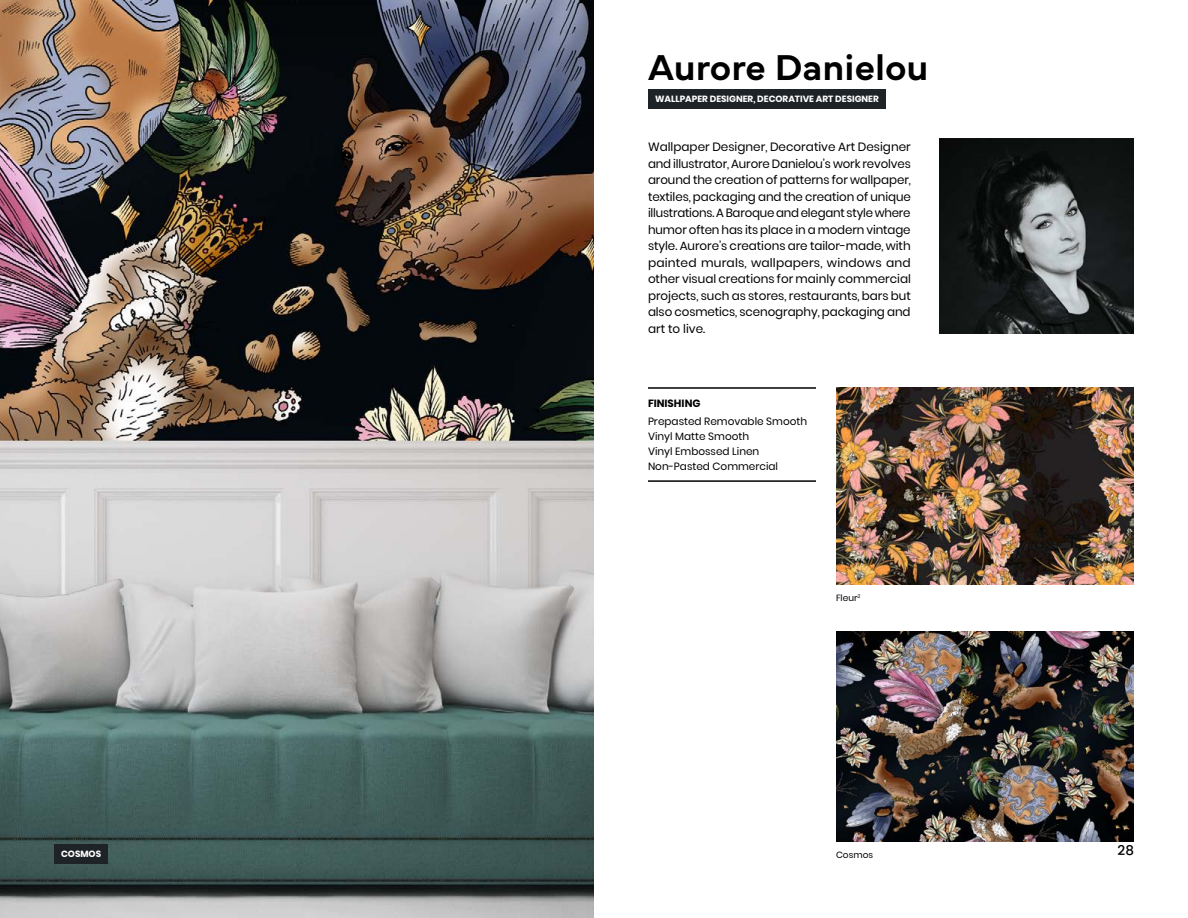
<style>
.page{position:relative;width:1188px;height:918px;background:#fff}
.page>*{position:absolute;margin:0;border:0;box-sizing:border-box;transform-origin:0 0}
.t1{font:600 37.5px "Mundial";color:#000}
.t2{font:500 13.5px "Poppins";color:#000}
.t3{font:12px/16.5px "Poppins";letter-spacing:-.005em;color:#000;text-align:justify}
.t4{font:10.5px/15px "Poppins";color:#000}
.t5{font:700 10.5px "Poppins";color:#000}
.t6{font:700 9px "Poppins";color:#fff}
.t7{font:9px "Poppins";color:#000}
</style>
<div class="page">
<img style="left:0;top:0;width:594px;height:918px">
<img style="left:940px;top:139px;width:194px;height:194px">
<img style="left:836px;top:387px;width:298px;height:198px">
<img style="left:836px;top:631px;width:298px;height:210px">
<div style="left:648px;top:90px;width:238px;height:19px;background:#1e2327"></div>
<div style="left:54px;top:845px;width:54px;height:19px;background:#1e2327"></div>
<hr style="left:648px;top:387px;width:168px;height:2px;background:#000">
<hr style="left:648px;top:480px;width:168px;height:2px;background:#000">
<p class="t6" style="left:61px;top:849px;width:42px">COSMOS</p>
<h1 class="t1" style="left:648px;top:38px;width:282px">Aurore Danielou</h1>
<p class="t6" style="left:655px;top:94px;width:225px">WALLPAPER DESIGNER, DECORATIVE ART DESIGNER</p>
<p class="t3" style="left:648px;top:139px;width:264px">Wallpaper Designer, Decorative Art Designer and illustrator, Aurore Danielou’s work revolves around the creation of patterns for wallpaper, textiles, packaging and the creation of unique illustrations. A Baroque and elegant style where humor often has its place in a modern vintage style. Aurore’s creations are tailor-made, with painted murals, wallpapers, windows and other visual creations for mainly commercial projects, such as stores, restaurants, bars but also cosmetics, scenography, packaging and art to live.</p>
<p class="t5" style="left:648px;top:397px;width:54px">FINISHING</p>
<p class="t4" style="left:648px;top:414px;width:161px">Prepasted Removable Smooth<br>Vinyl Matte Smooth<br>Vinyl Embossed Linen<br>Non-Pasted Commercial</p>
<p class="t7" style="left:836px;top:592px;width:26px">Fleur<sup>2</sup></p>
<p class="t7" style="left:836px;top:849px;width:39px">Cosmos</p>
<p class="t2" style="left:1118px;top:843px;width:18px">28</p>
</div>
